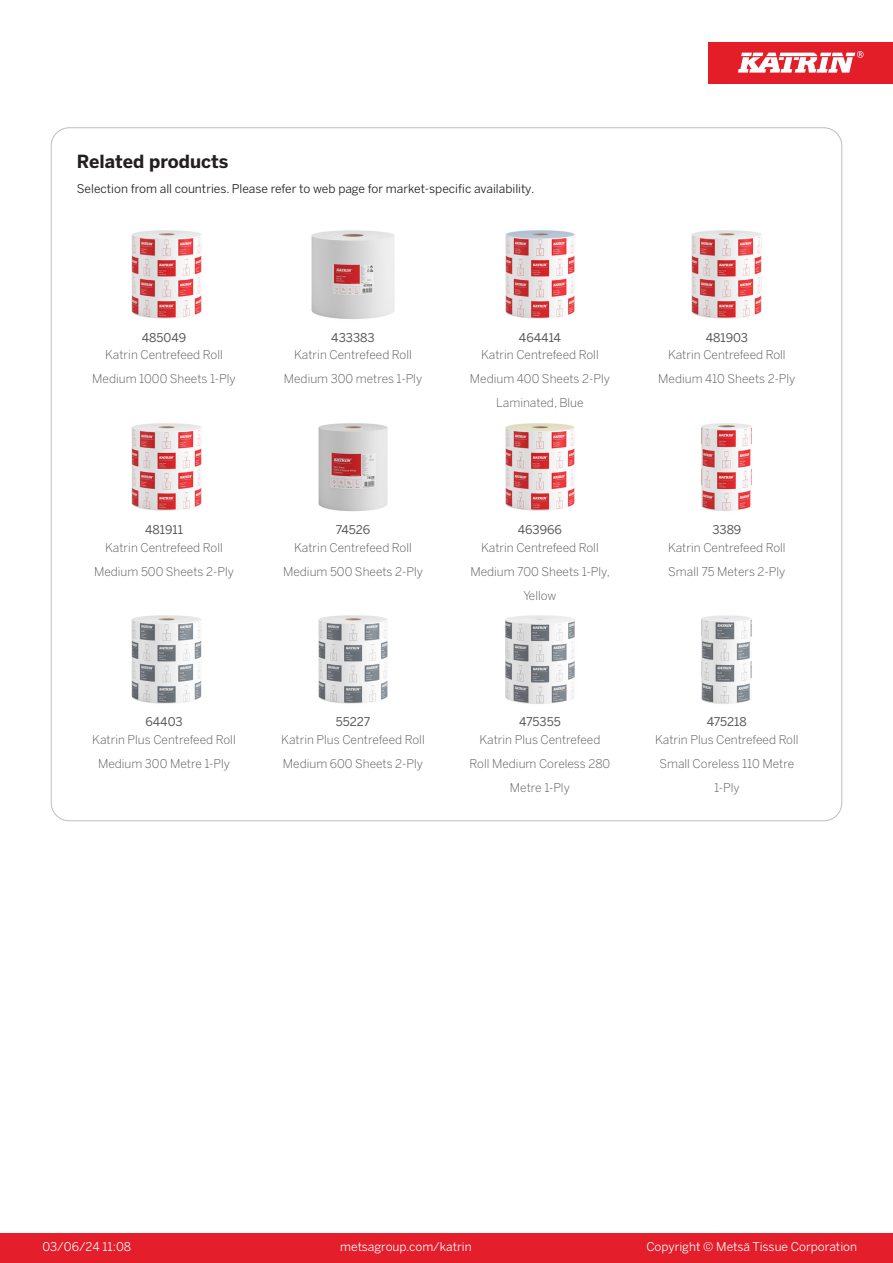
<style>
.page{position:relative;width:893px;height:1263px;background:#fff}
.page>*{position:absolute;margin:0;border:0;box-sizing:border-box;transform-origin:0 0}
.T_TableHeader{font:700 18px "Benton Sans";color:#231f20}
.T_RelatedName{font:300 12px/24px "Benton Sans";color:#57585a;text-align:center}
.T_TableBody{font:12px "Benton Sans";color:#231f20}
.T_RelatedCode{font:12px "Benton Sans";color:#57585a}
.t1{font:12px "Benton Sans";color:#fff}
</style>
<div class="page">
<div style="left:0;top:1233px;width:893px;height:30px;background:#e41e2b"></div>
<div style="left:708px;top:43px;width:185px;height:41px;background:#e31e28"></div>
<svg style="left:738px;top:51px;width:126px;height:22px"></svg>
<img style="left:131px;top:230px;width:71px;height:89px">
<img style="left:311px;top:230px;width:84px;height:89px">
<img style="left:505px;top:230px;width:70px;height:89px">
<img style="left:691px;top:230px;width:71px;height:89px">
<img style="left:131px;top:423px;width:71px;height:88px">
<img style="left:318px;top:423px;width:70px;height:89px">
<img style="left:505px;top:423px;width:70px;height:88px">
<img style="left:701px;top:423px;width:51px;height:88px">
<img style="left:131px;top:615px;width:71px;height:89px">
<img style="left:318px;top:615px;width:70px;height:89px">
<img style="left:505px;top:615px;width:70px;height:89px">
<img style="left:701px;top:615px;width:51px;height:89px">
<p class="T_TableHeader" style="left:77px;top:150px;width:153px">Related products</p>
<p class="T_TableBody" style="left:77px;top:181px;width:459px">Selection from all countries. Please refer to web page for market-specific availability.</p>
<p class="T_RelatedCode" style="left:142px;top:330px;width:46px">485049</p>
<p class="T_RelatedCode" style="left:331px;top:330px;width:45px">433383</p>
<p class="T_RelatedCode" style="left:519px;top:330px;width:43px">464414</p>
<p class="T_RelatedCode" style="left:706px;top:330px;width:44px">481903</p>
<p class="T_RelatedName" style="left:92px;top:343px;width:145px">Katrin Centrefeed Roll<br>Medium 1000 Sheets 1-Ply</p>
<p class="T_RelatedName" style="left:284px;top:343px;width:140px">Katrin Centrefeed Roll<br>Medium 300 metres 1-Ply</p>
<p class="T_RelatedName" style="left:470px;top:343px;width:142px">Katrin Centrefeed Roll<br>Medium 400 Sheets 2-Ply<br>Laminated, Blue</p>
<p class="T_RelatedName" style="left:658px;top:343px;width:139px">Katrin Centrefeed Roll<br>Medium 410 Sheets 2-Ply</p>
<p class="T_RelatedCode" style="left:145px;top:522px;width:39px">481911</p>
<p class="T_RelatedCode" style="left:336px;top:522px;width:36px">74526</p>
<p class="T_RelatedCode" style="left:518px;top:522px;width:46px">463966</p>
<p class="T_RelatedCode" style="left:712px;top:522px;width:30px">3389</p>
<p class="T_RelatedName" style="left:94px;top:535px;width:141px">Katrin Centrefeed Roll<br>Medium 500 Sheets 2-Ply</p>
<p class="T_RelatedName" style="left:283px;top:535px;width:141px">Katrin Centrefeed Roll<br>Medium 500 Sheets 2-Ply</p>
<p class="T_RelatedName" style="left:470px;top:535px;width:141px">Katrin Centrefeed Roll<br>Medium 700 Sheets 1-Ply,<br>Yellow</p>
<p class="T_RelatedName" style="left:668px;top:535px;width:119px;text-align:left">Katrin Centrefeed Roll<br>Small 75 Meters 2-Ply</p>
<p class="T_RelatedCode" style="left:145px;top:714px;width:39px">64403</p>
<p class="T_RelatedCode" style="left:336px;top:714px;width:36px">55227</p>
<p class="T_RelatedCode" style="left:519px;top:714px;width:43px">475355</p>
<p class="T_RelatedCode" style="left:707px;top:714px;width:42px">475218</p>
<p class="T_RelatedName" style="left:92px;top:728px;width:145px">Katrin Plus Centrefeed Roll<br>Medium 300 Metre 1-Ply</p>
<p class="T_RelatedName" style="left:281px;top:728px;width:145px;text-align:left">Katrin Plus Centrefeed Roll<br>Medium 600 Sheets 2-Ply</p>
<p class="T_RelatedName" style="left:470px;top:728px;width:142px">Katrin Plus Centrefeed<br>Roll Medium Coreless 280<br>Metre 1-Ply</p>
<p class="T_RelatedName" style="left:655px;top:728px;width:145px">Katrin Plus Centrefeed Roll<br>Small Coreless 110 Metre<br>1-Ply</p>
<p class="t1" style="left:43px;top:1239px;width:90px">03/06/24 11:08</p>
<p class="t1" style="left:340px;top:1239px;width:133px">metsagroup.com/katrin</p>
<p class="t1" style="left:646px;top:1239px;width:212px">Copyright © Metsä Tissue Corporation</p>
</div>
